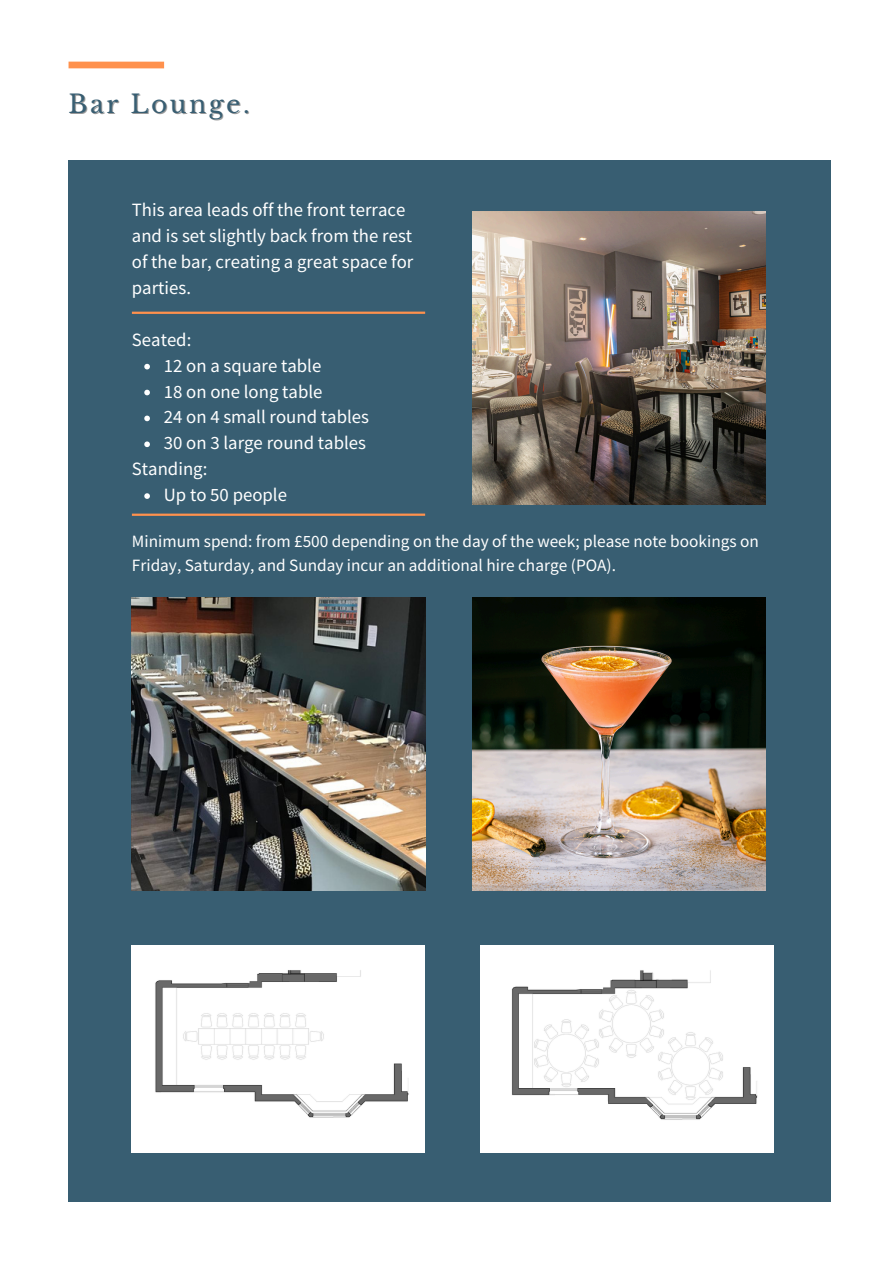
<style>
.page{position:relative;width:894px;height:1264px;background:#fff}
.page>*{position:absolute;margin:0;border:0;box-sizing:border-box;transform-origin:0 0}
.t1{font:24.9px "Libre Baskerville";letter-spacing:.1em;color:#385e72}
.t2{font:18.75px/25.8px "Source Sans Pro";color:#fff}
.t3{font:17.25px/23.7px "Source Sans Pro";color:#fff}
</style>
<div class="page">
<div style="left:68px;top:159px;width:762px;height:1042px;background:#385e72"></div>
<img style="left:472px;top:211px;width:293px;height:293px">
<img style="left:132px;top:597px;width:293px;height:293px">
<img style="left:472px;top:597px;width:293px;height:293px">
<div style="left:68px;top:62px;width:96px;height:6px;background:#ff914d"></div>
<svg style="left:144px;top:364px;width:6px;height:5px"></svg>
<svg style="left:144px;top:390px;width:6px;height:5px"></svg>
<svg style="left:144px;top:415px;width:6px;height:6px"></svg>
<svg style="left:144px;top:441px;width:6px;height:6px"></svg>
<svg style="left:144px;top:493px;width:6px;height:6px"></svg>
<hr style="left:132px;top:311px;width:293px;height:3px;background:#ff914d">
<hr style="left:132px;top:513px;width:293px;height:3px;background:#ff914d">
<img style="left:132px;top:945px;width:292px;height:207px">
<img style="left:480px;top:945px;width:293px;height:207px">
<p class="t1" style="left:68px;top:88px;width:183px">Bar Lounge.</p>
<p class="t2" style="left:132px;top:197px;width:283px">This area leads off the front terrace and is set slightly back from the rest of the bar, creating a great space for parties.</p>
<p class="t2" style="left:132px;top:326px;width:61px">Seated:</p>
<p class="t2" style="left:164px;top:352px;width:159px">12 on a square table</p>
<p class="t2" style="left:164px;top:378px;width:160px">18 on one long table</p>
<p class="t2" style="left:164px;top:404px;width:207px">24 on 4 small round tables</p>
<p class="t2" style="left:164px;top:430px;width:204px">30 on 3 large round tables</p>
<p class="t2" style="left:132px;top:455px;width:77px">Standing:</p>
<p class="t2" style="left:164px;top:481px;width:125px">Up to 50 people</p>
<p class="t3" style="left:132px;top:529px;width:628px">Minimum spend: from £500 depending on the day of the week; please note bookings on<br>Friday, Saturday, and Sunday incur an additional hire charge (POA).</p>
</div>
